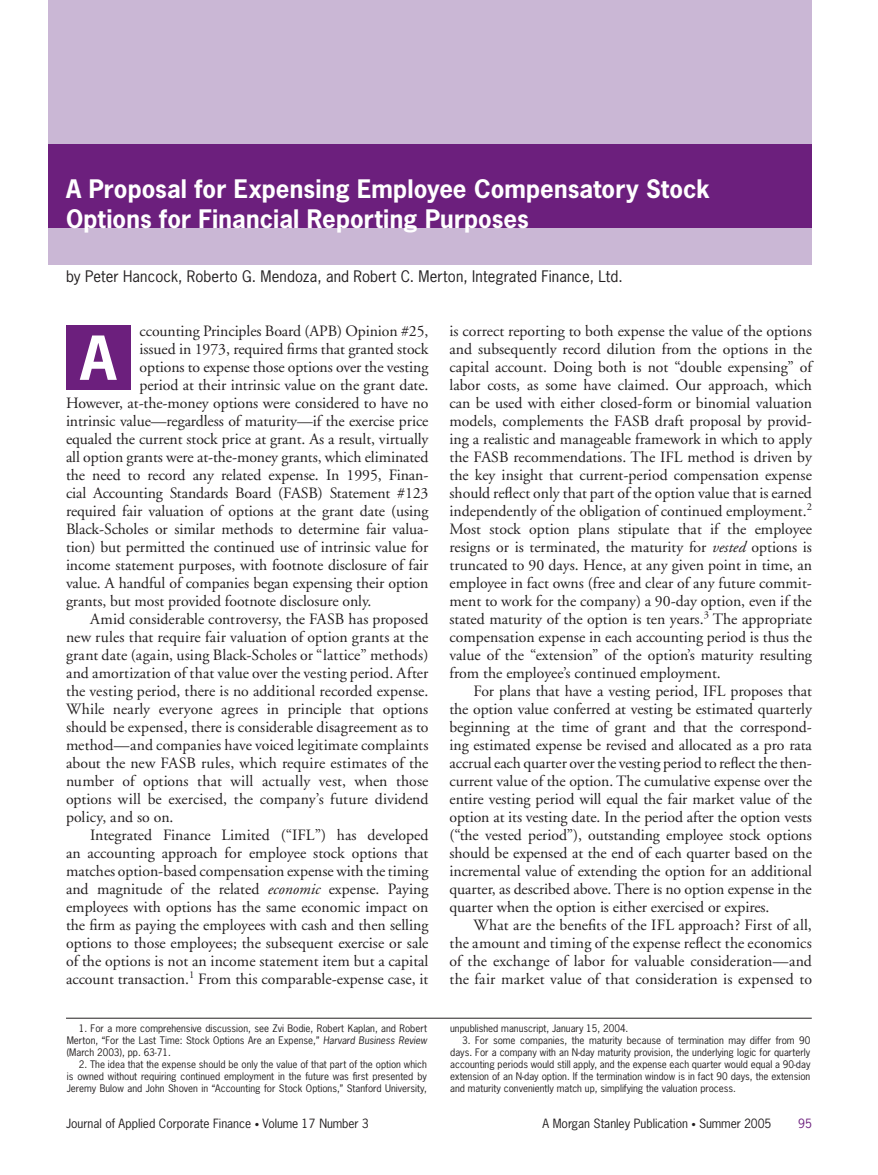
<style>
.page{position:relative;width:878px;height:1175px;background:#fff}
.page>*{position:absolute;margin:0;border:0;box-sizing:border-box;transform-origin:0 0}
.t1{font:700 57px "News Gothic";color:#fff}
.t2{font:700 24px/30px "News Gothic";letter-spacing:.005em;color:#fff}
.t3{font:15.75px/18px "Adobe Garamond";letter-spacing:-.005em;color:#231f20;text-align:justify}
.t4{font:15px "News Gothic";letter-spacing:.01em;color:#231f20}
.t5{font:12px "News Gothic";color:#231f20}
.t6{font:12px "News Gothic";color:#6c1f7d}
.t7{font:9.75px/12px "News Gothic";color:#231f20;text-align:justify}
.s1{font-style:italic}
.s2{font-size:9px}
</style>
<div class="page">
<div style="left:48px;top:0;width:764px;height:144px;background:#cab7d5"></div>
<div style="left:48px;top:144px;width:764px;height:84px;background:#6c1f7d"></div>
<div style="left:48px;top:228px;width:764px;height:36px;background:#cab7d5"></div>
<div style="left:66px;top:326px;width:64px;height:64px;background:#6c1f7d"></div>
<hr style="left:66px;top:1017px;width:745px;height:1px;background:#231f20">
<h2 class="t2" style="left:66px;top:174px;width:645px">A Proposal for Expensing Employee Compensatory Stock<br>Options for Financial Reporting Purposes</h2>
<p class="t4" style="left:66px;top:267px;width:558px">by Peter Hancock, Roberto G. Mendoza, and Robert C. Merton, Integrated Finance, Ltd.</p>
<p class="t3" style="left:140px;top:322px;width:290px">ccounting Principles Board (APB) Opinion #25,</p>
<p class="t3" style="left:140px;top:340px;width:290px">issued in 1973, required firms that granted stock</p>
<p class="t3" style="left:140px;top:358px;width:290px">options to expense those options over the vesting</p>
<p class="t3" style="left:140px;top:376px;width:290px">period at their intrinsic value on the grant date.</p>
<p class="t3" style="left:66px;top:394px;width:364px">However, at-the-money options were considered to have no</p>
<p class="t3" style="left:66px;top:412px;width:364px">intrinsic value—regardless of maturity—if the exercise price</p>
<p class="t3" style="left:66px;top:430px;width:364px">equaled the current stock price at grant. As a result, virtually</p>
<p class="t3" style="left:66px;top:448px;width:364px">all option grants were at-the-money grants, which eliminated</p>
<p class="t3" style="left:66px;top:466px;width:364px">the need to record any related expense. In 1995, Finan-</p>
<p class="t3" style="left:66px;top:484px;width:364px">cial Accounting Standards Board (FASB) Statement #123</p>
<p class="t3" style="left:66px;top:502px;width:364px">required fair valuation of options at the grant date (using</p>
<p class="t3" style="left:66px;top:520px;width:364px">Black-Scholes or similar methods to determine fair valua-</p>
<p class="t3" style="left:66px;top:538px;width:364px">tion) but permitted the continued use of intrinsic value for</p>
<p class="t3" style="left:66px;top:556px;width:364px">income statement purposes, with footnote disclosure of fair</p>
<p class="t3" style="left:66px;top:574px;width:364px">value. A handful of companies began expensing their option</p>
<p class="t3" style="left:66px;top:592px;width:307px">grants, but most provided footnote disclosure only.</p>
<p class="t3" style="left:90px;top:610px;width:340px">Amid considerable controversy, the FASB has proposed</p>
<p class="t3" style="left:66px;top:628px;width:364px">new rules that require fair valuation of option grants at the</p>
<p class="t3" style="left:66px;top:646px;width:364px">grant date (again, using Black-Scholes or “lattice” methods)</p>
<p class="t3" style="left:66px;top:664px;width:364px">and amortization of that value over the vesting period. After</p>
<p class="t3" style="left:66px;top:682px;width:364px">the vesting period, there is no additional recorded expense.</p>
<p class="t3" style="left:66px;top:700px;width:364px">While nearly everyone agrees in principle that options</p>
<p class="t3" style="left:66px;top:718px;width:364px">should be expensed, there is considerable disagreement as to</p>
<p class="t3" style="left:66px;top:736px;width:364px">method—and companies have voiced legitimate complaints</p>
<p class="t3" style="left:66px;top:754px;width:364px">about the new FASB rules, which require estimates of the</p>
<p class="t3" style="left:66px;top:772px;width:364px">number of options that will actually vest, when those</p>
<p class="t3" style="left:66px;top:790px;width:364px">options will be exercised, the company’s future dividend</p>
<p class="t3" style="left:66px;top:808px;width:109px">policy, and so on.</p>
<p class="t3" style="left:90px;top:826px;width:340px">Integrated Finance Limited (“IFL”) has developed</p>
<p class="t3" style="left:66px;top:844px;width:364px">an accounting approach for employee stock options that</p>
<p class="t3" style="left:66px;top:862px;width:364px">matches option-based compensation expense with the timing</p>
<p class="t3" style="left:66px;top:880px;width:364px">and magnitude of the related <span class="s1">economic</span> expense. Paying</p>
<p class="t3" style="left:66px;top:898px;width:364px">employees with options has the same economic impact on</p>
<p class="t3" style="left:66px;top:916px;width:364px">the firm as paying the employees with cash and then selling</p>
<p class="t3" style="left:66px;top:934px;width:364px">options to those employees; the subsequent exercise or sale</p>
<p class="t3" style="left:66px;top:952px;width:364px">of the options is not an income statement item but a capital</p>
<p class="t3" style="left:66px;top:970px;width:364px">account transaction.<sup>1</sup> From this comparable-expense case, it</p>
<h1 class="t1" style="left:80px;top:320px;width:38px">AT</h1>
<p class="t7" style="left:67px;top:1022px;width:361px;text-indent:12px">1. For a more comprehensive discussion, see Zvi Bodie, Robert Kaplan, and Robert Merton, “For the Last Time: Stock Options Are an Expense,” <span class="s1">Harvard Business Review </span>(March 2003), pp. 63-71.</p>
<p class="t7" style="left:67px;top:1058px;width:362px;text-indent:12px">2. The idea that the expense should be only the value of that part of the option which is owned without requiring continued employment in the future was first presented by Jeremy Bulow and John Shoven in “Accounting for Stock Options,” Stanford University,</p>
<p class="t3" style="left:449px;top:322px;width:364px">is correct reporting to both expense the value of the options and subsequently record dilution from the options in the capital account. Doing both is not “double expensing” of labor costs, as some have claimed. Our approach, which can be used with either closed-form or binomial valuation models, complements the FASB draft proposal by provid&shy;ing a realistic and manageable framework in which to apply the FASB recommendations. The IFL method is driven by the key insight that current-period compensation expense should reflect only that part of the option value that is earned independently of the obligation of continued employment.<sup>2<br></sup>Most stock option plans stipulate that if the employee resigns or is terminated, the maturity for <span class="s1">vested</span> options is truncated to 90 days. Hence, at any given point in time, an employee in fact owns (free and clear of any future commit&shy;ment to work for the company) a 90-day option, even if the stated maturity of the option is ten years.<sup>3</sup> The appropriate compensation expense in each accounting period is thus the value of the “extension” of the option’s maturity resulting from the employee’s continued employment.</p>
<p class="t3" style="left:449px;top:682px;width:364px;text-indent:24px">For plans that have a vesting period, IFL proposes that the option value conferred at vesting be estimated quarterly beginning at the time of grant and that the correspond&shy;ing estimated expense be revised and allocated as a pro rata accrual each quarter over the vesting period to reflect the then&shy;current value of the option. The cumulative expense over the entire vesting period will equal the fair market value of the option at its vesting date. In the period after the option vests (“the vested period”), outstanding employee stock options should be expensed at the end of each quarter based on the incremental value of extending the option for an additional quarter, as described above. There is no option expense in the quarter when the option is either exercised or expires.</p>
<p class="t3" style="left:449px;top:916px;width:364px;text-indent:24px">What are the benefits of the IFL approach? First of all, the amount and timing of the expense reflect the economics of the exchange of labor for valuable consideration—and the fair market value of that consideration is expensed to</p>
<p class="t7" style="left:450px;top:1022px;width:180px">unpublished manuscript, January 15, 2004.</p>
<p class="t7" style="left:450px;top:1034px;width:362px;text-indent:12px">3. For some companies, the maturity because of termination may differ from 90 days. For a company with an N-day maturity provision, the underlying logic for quarterly accounting periods would still apply, and the expense each quarter would equal a 90-day extension of an N-day option. If the termination window is in fact 90 days, the extension and maturity conveniently match up, simplifying the valuation process.</p>
<p class="t5" style="left:66px;top:1116px;width:304px">Journal of Applied Corporate Finance <span class="s2">•</span> Volume 17 Number 3</p>
<p class="t5" style="left:542px;top:1116px;width:230px">A Morgan Stanley Publication <span class="s2">•</span> Summer 2005</p>
<p class="t6" style="left:798px;top:1116px;width:15px">95</p>
</div>
